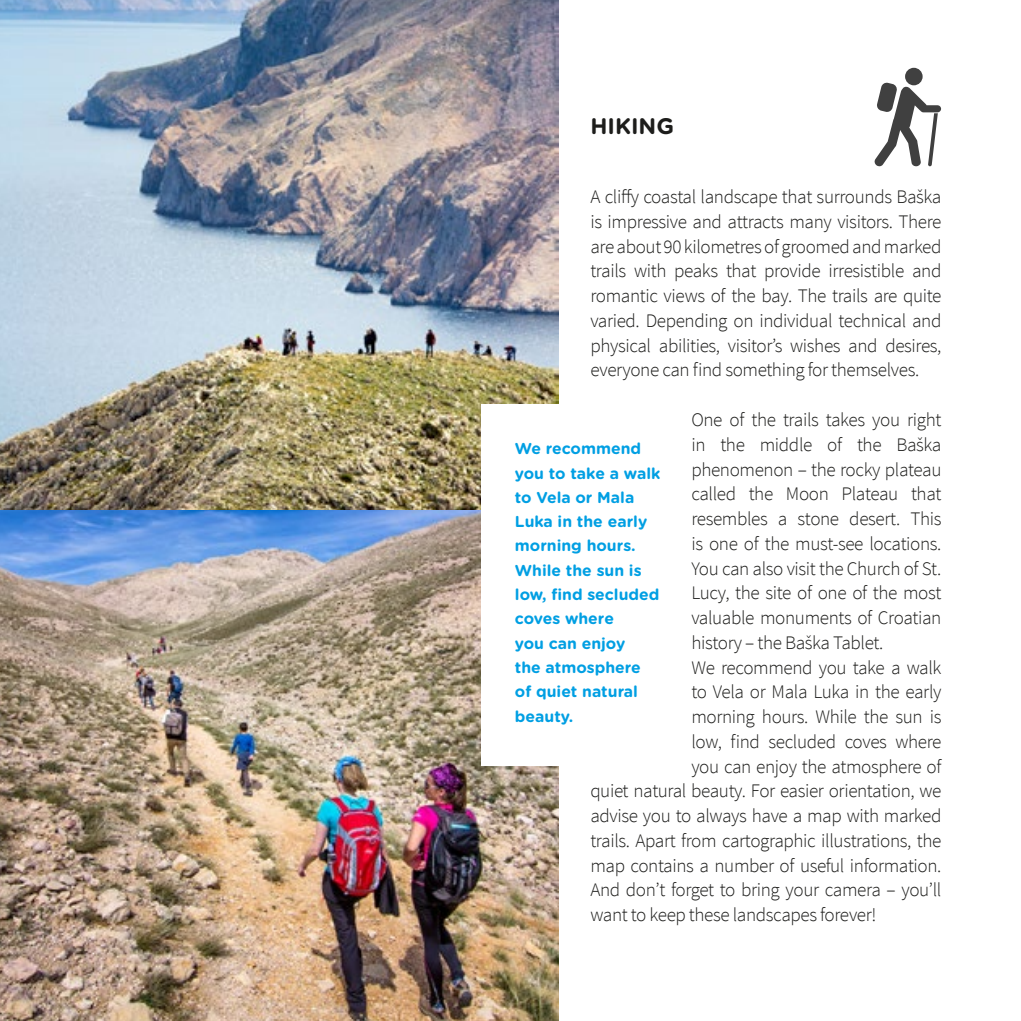
<style>
.page{position:relative;width:1021px;height:1021px;background:#fff}
.page>*{position:absolute;margin:0;border:0;box-sizing:border-box;transform-origin:0 0}
.t1{font:700 22.5px "Gotham Rounded";color:#1d1d1b}
.t2{font:300 19.12px/24.8px "Source Sans Pro";letter-spacing:-.02em;color:#1d1d1b;text-align:justify}
.t3{font:700 15.75px/24.3px "Gotham Rounded";color:#009fe3}
</style>
<div class="page">
<img style="left:0;top:0;width:559px;height:510px">
<img style="left:0;top:510px;width:559px;height:510px">
<div style="left:481px;top:404px;width:100px;height:361px;background:#fff"></div>
<svg style="left:874px;top:82px;width:67px;height:85px"></svg>
<div style="left:905px;top:68px;width:17px;height:17px;background:#404040;border-radius:50%"></div>
<p class="t1" style="left:590px;top:110px;width:85px">HIKING</p>
<p class="t2" style="left:590px;top:184px;width:352px">A cliffy coastal landscape that surrounds Baška is impressive and attracts many visitors. There are about 90 kilometres of groomed and marked trails with peaks that provide irresistible and romantic views of the bay. The trails are quite varied. Depending on individual technical and physical abilities, visitor’s wishes and desires, everyone can find something for themselves.</p>
<p class="t2" style="left:691px;top:407px;width:252px">One of the trails takes you right</p>
<p class="t2" style="left:691px;top:432px;width:252px">in the middle of the Baška</p>
<p class="t2" style="left:691px;top:457px;width:252px">phenomenon – the rocky plateau</p>
<p class="t2" style="left:691px;top:481px;width:252px">called the Moon Plateau that</p>
<p class="t2" style="left:691px;top:506px;width:251px">resembles a stone desert. This</p>
<p class="t2" style="left:691px;top:531px;width:251px">is one of the must-see locations.</p>
<p class="t2" style="left:691px;top:556px;width:252px">You can also visit the Church of St.</p>
<p class="t2" style="left:691px;top:580px;width:252px">Lucy, the site of one of the most</p>
<p class="t2" style="left:691px;top:605px;width:252px">valuable monuments of Croatian</p>
<p class="t2" style="left:691px;top:630px;width:194px">history – the Baška Tablet.</p>
<p class="t2" style="left:691px;top:655px;width:252px">We recommend you take a walk</p>
<p class="t2" style="left:691px;top:679px;width:252px">to Vela or Mala Luka in the early</p>
<p class="t2" style="left:691px;top:704px;width:252px">morning hours. While the sun is</p>
<p class="t2" style="left:691px;top:729px;width:252px">low, find secluded coves where</p>
<p class="t2" style="left:691px;top:754px;width:252px">you can enjoy the atmosphere of</p>
<p class="t2" style="left:590px;top:778px;width:352px">quiet natural beauty. For easier orientation, we</p>
<p class="t2" style="left:590px;top:803px;width:352px">advise you to always have a map with marked</p>
<p class="t2" style="left:590px;top:828px;width:352px">trails. Apart from cartographic illustrations, the</p>
<p class="t2" style="left:590px;top:853px;width:352px">map contains a number of useful information.</p>
<p class="t2" style="left:590px;top:877px;width:352px">And don’t forget to bring your camera – you’ll</p>
<p class="t2" style="left:590px;top:902px;width:287px">want to keep these landscapes forever!</p>
<p class="t3" style="left:515px;top:436px;width:147px">We recommend you to take a walk to Vela or Mala<br>Luka in the early morning hours.<br>While the sun is low, find secluded coves where<br>you can enjoy<br>the atmosphere of quiet natural beauty.</p>
</div>
